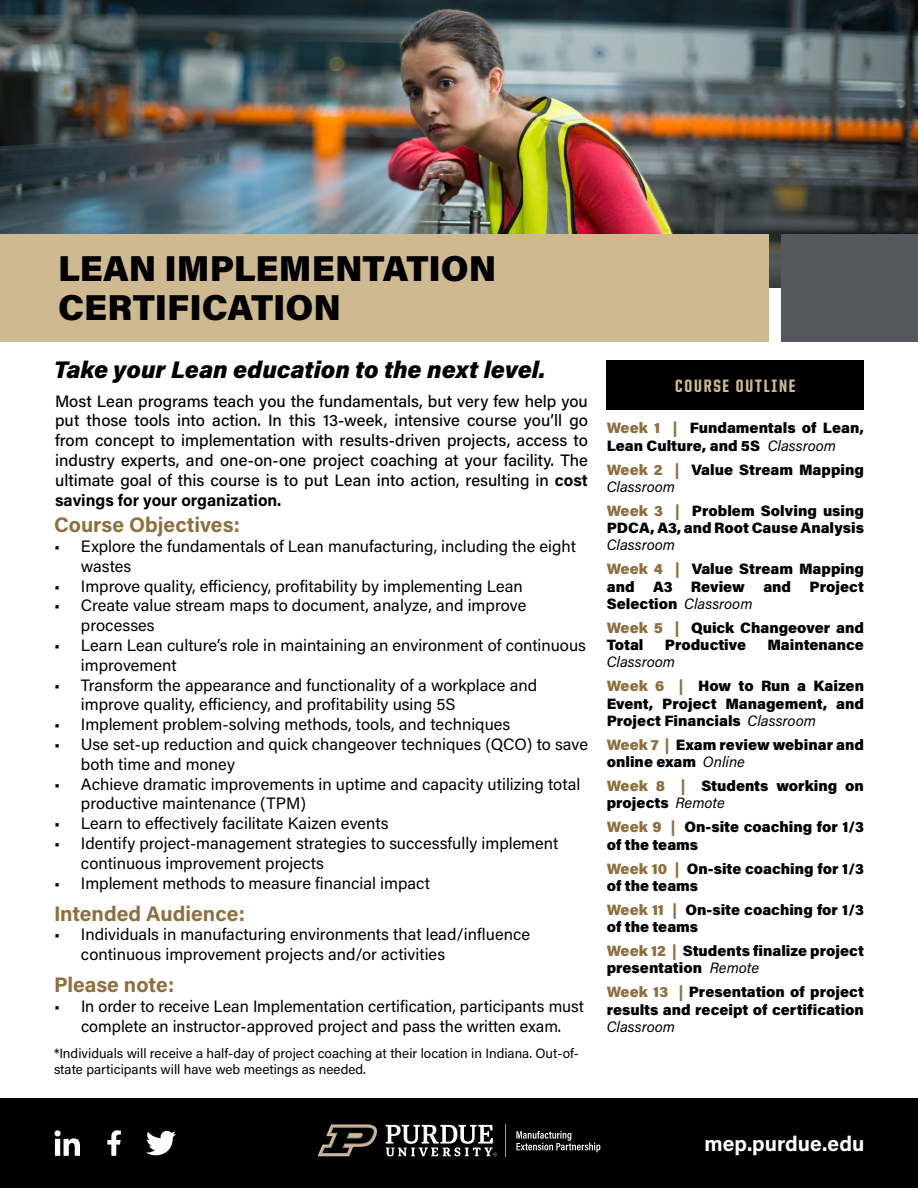
<style>
.page{position:relative;width:918px;height:1188px;background:#fff}
.page>*{position:absolute;margin:0;border:0;box-sizing:border-box;transform-origin:0 0}
.t1{font:900 36px/39px "Acumin Pro";color:#000}
.t2{font:italic 900 24px "Acumin Pro";color:#000}
.t3{font:700 21px "Acumin Pro";color:#8e6f3e}
.t4{font:700 21px "Acumin Pro";color:#fff}
.t5{font:800 18px "United Sans Cond";letter-spacing:.1em;color:#cfb991}
.t6{font:16.5px/19.8px "Acumin Pro";color:#000}
.t7{font:500 16.5px/19.8px "Acumin Pro";color:#000;text-align:justify}
.t8{font:900 15px/17.2px "Acumin Pro";color:#000}
.t9{font:italic 15px "Acumin Pro";color:#000}
.t10{font:13.5px/16.2px "Acumin Pro";color:#000}
.s1{font-weight:700}
.s2{color:#8e6f3e}
.s3{font-weight:400;font-style:italic}
</style>
<div class="page">
<div style="left:0;top:1098px;width:918px;height:90px;background:#000"></div>
<svg style="left:107px;top:1130px;width:14px;height:26px"></svg>
<svg style="left:146px;top:1131px;width:30px;height:25px"></svg>
<svg style="left:55px;top:1130px;width:25px;height:26px"></svg>
<svg style="left:516px;top:1131px;width:84px;height:21px"></svg>
<svg style="left:318px;top:1124px;width:60px;height:32px"></svg>
<hr style="left:505px;top:1124px;width:1px;height:32px;background:#a19c97">
<svg style="left:386px;top:1125px;width:111px;height:31px"></svg>
<img style="left:0;top:0;width:918px;height:288px">
<div style="left:607px;top:360px;width:257px;height:50px;background:#000"></div>
<div style="left:782px;top:234px;width:136px;height:108px;background:#53595f"></div>
<div style="left:0;top:234px;width:769px;height:108px;background:#cfb991"></div>
<h1 class="t1" style="left:58px;top:248px;width:440px">LEAN IMPLEMENTATION<br>CERTIFICATION</h1>
<h2 class="t2" style="left:54px;top:352px;width:493px">Take your Lean education to the next level.</h2>
<p class="t7" style="left:55px;top:390px;width:534px">Most Lean programs teach you the fundamentals, but very few help you put those tools into action. In this 13-week, intensive course you’ll go from concept to implementation with results-driven projects, access to industry experts, and one-on-one project coaching at your facility. The ultimate goal of this course is to put Lean into action, resulting in <span class="s1">cost savings for your organization.</span></p>
<p class="t3" style="left:54px;top:510px;width:188px">Course Objectives:</p>
<p class="t6" style="left:81px;top:536px;width:497px;text-indent:-27px">• Explore the fundamentals of Lean manufacturing, including the eight wastes</p>
<p class="t6" style="left:54px;top:575px;width:470px">• Improve quality, efficiency, profitability by implementing Lean</p>
<p class="t6" style="left:81px;top:595px;width:447px;text-indent:-27px">• Create value stream maps to document, analyze, and improve processes</p>
<p class="t6" style="left:81px;top:635px;width:506px;text-indent:-27px">• Learn Lean culture’s role in maintaining an environment of continuous improvement</p>
<p class="t6" style="left:81px;top:674px;width:458px;text-indent:-27px">• Transform the appearance and functionality of a workplace and improve quality, efficiency, and profitability using 5S</p>
<p class="t6" style="left:54px;top:714px;width:458px">• Implement problem-solving methods, tools, and techniques</p>
<p class="t6" style="left:81px;top:734px;width:508px;text-indent:-27px">• Use set-up reduction and quick changeover techniques (QCO) to save both time and money</p>
<p class="t6" style="left:81px;top:773px;width:501px;text-indent:-27px">• Achieve dramatic improvements in uptime and capacity utilizing total productive maintenance (TPM)</p>
<p class="t6" style="left:54px;top:813px;width:336px">• Learn to effectively facilitate Kaizen events</p>
<p class="t6" style="left:81px;top:833px;width:479px;text-indent:-27px">• Identify project-management strategies to successfully implement continuous improvement projects</p>
<p class="t6" style="left:54px;top:872px;width:378px">• Implement methods to measure financial impact</p>
<p class="t3" style="left:54px;top:898px;width:193px">Intended Audience:</p>
<p class="t6" style="left:81px;top:924px;width:451px;text-indent:-27px">• Individuals in manufacturing environments that lead/influence continuous improvement projects and/or activities</p>
<p class="t3" style="left:54px;top:970px;width:122px">Please note:</p>
<p class="t6" style="left:54px;top:996px;width:531px;text-align:center">• In order to receive Lean Implementation certification, participants must complete an instructor-approved project and pass the written exam.</p>
<p class="t10" style="left:54px;top:1044px;width:527px">*Individuals will receive a half-day of project coaching at their location in Indiana. Out-of&shy;state participants will have web meetings as needed.</p>
<p class="t5" style="left:675px;top:376px;width:122px">COURSE OUTLINE</p>
<p class="t8" style="left:607px;top:419px;width:259px"><span class="s2">Week 1 |</span> Fundamentals of Lean,<br>Lean Culture, and 5S <span class="s3">Classroom</span></p>
<p class="t8" style="left:607px;top:460px;width:259px"><span class="s2">Week 2 |</span> Value Stream Mapping<br><span class="s3">Classroom</span></p>
<p class="t8" style="left:607px;top:501px;width:259px"><span class="s2">Week 3 |</span> Problem Solving using<br>PDCA, A3, and Root Cause Analysis</p>
<p class="t8" style="left:607px;top:532px;width:259px;line-height:24px"><span class="s3">Classroom<br></span><span class="s2">Week 4 |</span> Value Stream Mapping</p>
<p class="t8" style="left:607px;top:577px;width:259px">and A3 Review and Project<br>Selection <span class="s3">Classroom</span></p>
<p class="t8" style="left:607px;top:618px;width:259px"><span class="s2">Week 5 |</span> Quick Changeover and<br>Total</p>
<p class="t8" style="left:665px;top:635px;width:83px">Productive</p>
<p class="t8" style="left:768px;top:635px;width:98px">Maintenance</p>
<p class="t8" style="left:607px;top:649px;width:259px;line-height:24px"><span class="s3">Classroom<br></span><span class="s2">Week 6 |</span> How to Run a Kaizen</p>
<p class="t8" style="left:607px;top:694px;width:259px">Event, Project Management, and<br>Project Financials <span class="s3">Classroom</span></p>
<p class="t8" style="left:607px;top:735px;width:259px"><span class="s2">Week 7 |</span> Exam review webinar and online exam <span class="s3">Online</span></p>
<p class="t8" style="left:607px;top:776px;width:259px"><span class="s2">Week 8 |</span> Students working on projects <span class="s3">Remote</span></p>
<p class="t8" style="left:607px;top:818px;width:259px"><span class="s2">Week 9 |</span> On-site coaching for 1/3 of the teams</p>
<p class="t8" style="left:607px;top:859px;width:259px"><span class="s2">Week 10 |</span> On-site coaching for 1/3 of the teams</p>
<p class="t8" style="left:607px;top:900px;width:259px"><span class="s2">Week 11 |</span> On-site coaching for 1/3 of the teams</p>
<p class="t8" style="left:607px;top:941px;width:259px"><span class="s2">Week 12 |</span> Students finalize project presentation <span class="s3">Remote</span></p>
<p class="t8" style="left:607px;top:983px;width:259px"><span class="s2">Week 13 |</span> Presentation of project results and receipt of certification</p>
<p class="t9" style="left:607px;top:1016px;width:70px">Classroom</p>
<p class="t4" style="left:704px;top:1129px;width:161px">mep.purdue.edu</p>
</div>
